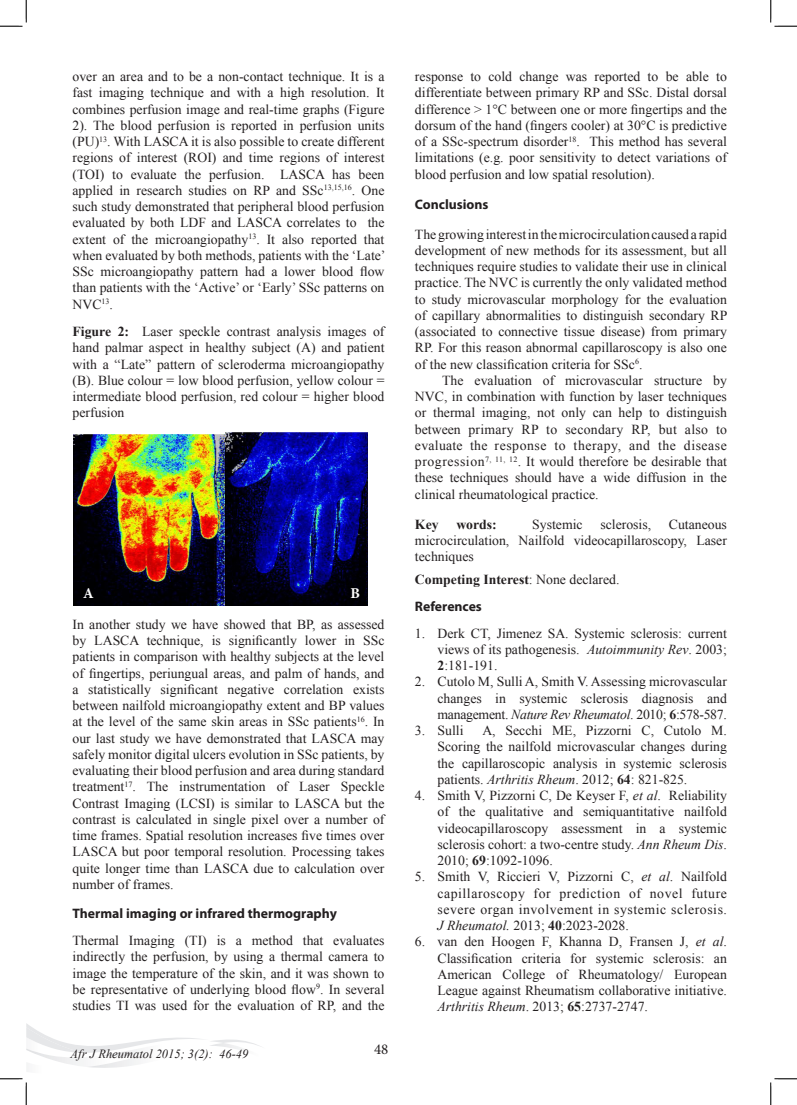
<style>
.page{position:relative;width:797px;height:1105px;background:#fff}
.page>*{position:absolute;margin:0;border:0;box-sizing:border-box;transform-origin:0 0}
.t1{font:15px "Minion Pro";color:#231f20}
.t2{font:700 15px "Minion Pro";color:#fff}
.Normal__Web{font:13.75px/16.2px "Times New Roman";color:#231f20;text-align:justify}
.Normal__Web-2{font:700 13.75px "Myriad Pro";color:#231f20}
.Normal__Web-3{font:700 13.75px "Times New Roman";color:#231f20}
.t3{font:italic 12.5px "Times New Roman";color:#231f20}
.s1{font-weight:700}
.s2{font-weight:400}
.s3{font-style:italic}
</style>
<div class="page">
<img style="left:74px;top:435px;width:150px;height:171px">
<img style="left:226px;top:432px;width:142px;height:174px">
<svg style="left:0;top:0;width:27px;height:27px"></svg>
<svg style="left:0;top:1023px;width:261px;height:82px"></svg>
<svg style="left:770px;top:0;width:27px;height:27px"></svg>
<svg style="left:770px;top:1078px;width:27px;height:27px"></svg>
<p class="Normal__Web" style="left:72px;top:68px;width:314px">over an area and to be a non-contact technique. It is a fast imaging technique and with a high resolution. It combines perfusion image and real-time graphs (Figure 2). The blood perfusion is reported in perfusion units (PU)<sup>13</sup>. With LASCA it is also possible to create different regions of interest (ROI) and time regions of interest (TOI) to evaluate the perfusion. LASCA has been applied in research studies on RP and SSc<sup>13,15,16</sup>. One such study demonstrated that peripheral blood perfusion evaluated by both LDF and LASCA correlates to the extent of the microangiopathy<sup>13</sup>. It also reported that when evaluated by both methods, patients with the ‘Late’ SSc microangiopathy pattern had a lower blood flow than patients with the ‘Active’ or ‘Early’ SSc patterns on NVC<sup>13</sup>.</p>
<p class="Normal__Web" style="left:72px;top:323px;width:313px"><span class="s1">Figure 2:</span> Laser speckle contrast analysis images of hand palmar aspect in healthy subject (A) and patient with a “Late” pattern of scleroderma microangiopathy (B). Blue colour = low blood perfusion, yellow colour = intermediate blood perfusion, red colour = higher blood perfusion</p>
<p class="t2" style="left:83px;top:583px;width:12px">A</p>
<p class="t2" style="left:350px;top:583px;width:11px">B</p>
<p class="Normal__Web" style="left:72px;top:616px;width:313px">In another study we have showed that BP, as assessed by LASCA technique, is significantly lower in SSc patients in comparison with healthy subjects at the level of fingertips, periungual areas, and palm of hands, and a statistically significant negative correlation exists between nailfold microangiopathy extent and BP values at the level of the same skin areas in SSc patients<sup>16</sup>. In our last study we have demonstrated that LASCA may safely monitor digital ulcers evolution in SSc patients, by evaluating their blood perfusion and area during standard treatment<sup>17</sup>. The instrumentation of Laser Speckle Contrast Imaging (LCSI) is similar to LASCA but the contrast is calculated in single pixel over a number of time frames. Spatial resolution increases five times over LASCA but poor temporal resolution. Processing takes quite longer time than LASCA due to calculation over number of frames.</p>
<p class="Normal__Web-2" style="left:72px;top:904px;width:266px">Thermal imaging or infrared thermography</p>
<p class="Normal__Web" style="left:72px;top:932px;width:313px">Thermal Imaging (TI) is a method that evaluates indirectly the perfusion, by using a thermal camera to image the temperature of the skin, and it was shown to be representative of underlying blood flow<sup>9</sup>. In several studies TI was used for the evaluation of RP, and the</p>
<p class="t3" style="left:71px;top:1045px;width:179px">Afr J Rheumatol 2015; 3(2): 46-49</p>
<p class="t1" style="left:374px;top:1039px;width:16px">48</p>
<p class="Normal__Web" style="left:415px;top:68px;width:313px">response to cold change was reported to be able to differentiate between primary RP and SSc. Distal dorsal difference &gt; 1°C between one or more fingertips and the dorsum of the hand (fingers cooler) at 30°C is predictive of a SSc-spectrum disorder<sup>18</sup>. This method has several limitations (e.g. poor sensitivity to detect variations of blood perfusion and low spatial resolution).</p>
<p class="Normal__Web-2" style="left:415px;top:195px;width:75px">Conclusions</p>
<p class="Normal__Web" style="left:415px;top:226px;width:314px">The growing interest in the microcirculation caused a rapid development of new methods for its assessment, but all techniques require studies to validate their use in clinical practice. The NVC is currently the only validated method to study microvascular morphology for the evaluation of capillary abnormalities to distinguish secondary RP (associated to connective tissue disease) from primary RP. For this reason abnormal capillaroscopy is also one of the new classification criteria for SSc<sup>6</sup>.</p>
<p class="Normal__Web" style="left:415px;top:372px;width:313px;text-indent:27px">The evaluation of microvascular structure by NVC, in combination with function by laser techniques or thermal imaging, not only can help to distinguish between primary RP to secondary RP, but also to evaluate the response to therapy, and the disease progression<sup>7,</sup> <sup>11,</sup> <sup>12</sup>. It would therefore be desirable that these techniques should have a wide diffusion in the clinical rheumatological practice.</p>
<p class="Normal__Web-3" style="left:415px;top:515px;width:25px">Key</p>
<p class="Normal__Web-3" style="left:456px;top:515px;width:42px">words:</p>
<p class="Normal__Web" style="left:532px;top:516px;width:52px">Systemic</p>
<p class="Normal__Web" style="left:600px;top:516px;width:52px">sclerosis,</p>
<p class="Normal__Web" style="left:415px;top:516px;width:313px;text-indent:254px">Cutaneous microcirculation, Nailfold videocapillaroscopy, Laser techniques</p>
<p class="Normal__Web-3" style="left:415px;top:570px;width:206px">Competing Interest<span class="s2">: None declared.</span></p>
<p class="Normal__Web-2" style="left:415px;top:598px;width:68px">References</p>
<p class="Normal__Web" style="left:437px;top:625px;width:291px;text-indent:-22px">1. Derk CT, Jimenez SA. Systemic sclerosis: current views of its pathogenesis. <span class="s3">Autoimmunity Rev</span>. 2003; <span class="s1">2</span>:181-191.</p>
<p class="Normal__Web" style="left:437px;top:673px;width:291px;text-indent:-22px">2. Cutolo M, Sulli A, Smith V. Assessing microvascular changes in systemic sclerosis diagnosis and management. <span class="s3">Nature Rev Rheumatol</span>. 2010; <span class="s1">6</span>:578-587.</p>
<p class="Normal__Web" style="left:415px;top:722px;width:50px">3. Sulli</p>
<p class="Normal__Web" style="left:437px;top:722px;width:291px;text-indent:45px">A, Secchi ME, Pizzorni C, Cutolo M.<br>Scoring the nailfold microvascular changes during the capillaroscopic analysis in systemic sclerosis patients. <span class="s3">Arthritis Rheum</span>. 2012; <span class="s1">64</span>: 821-825.</p>
<p class="Normal__Web" style="left:437px;top:787px;width:291px;text-indent:-22px">4. Smith V, Pizzorni C, De Keyser F, <span class="s3">et al</span>. Reliability of the qualitative and semiquantitative nailfold videocapillaroscopy assessment in a systemic sclerosis cohort: a two-centre study. <span class="s3">Ann Rheum Dis</span>.<br>2010; <span class="s1">69</span>:1092-1096.</p>
<p class="Normal__Web" style="left:437px;top:868px;width:291px;text-indent:-22px">5. Smith V, Riccieri V, Pizzorni C, <span class="s3">et al</span>. Nailfold capillaroscopy for prediction of novel future severe organ involvement in systemic sclerosis.<br><span class="s3">J Rheumatol.</span> 2013; <span class="s1">40</span>:2023-2028.</p>
<p class="Normal__Web" style="left:437px;top:933px;width:291px;text-indent:-22px">6. van den Hoogen F, Khanna D, Fransen J, <span class="s3">et al</span>.<br>Classification criteria for systemic sclerosis: an American College of Rheumatology/ European League against Rheumatism collaborative initiative.<br><span class="s3">Arthritis Rheum</span>. 2013; <span class="s1">65</span>:2737-2747.</p>
</div>
